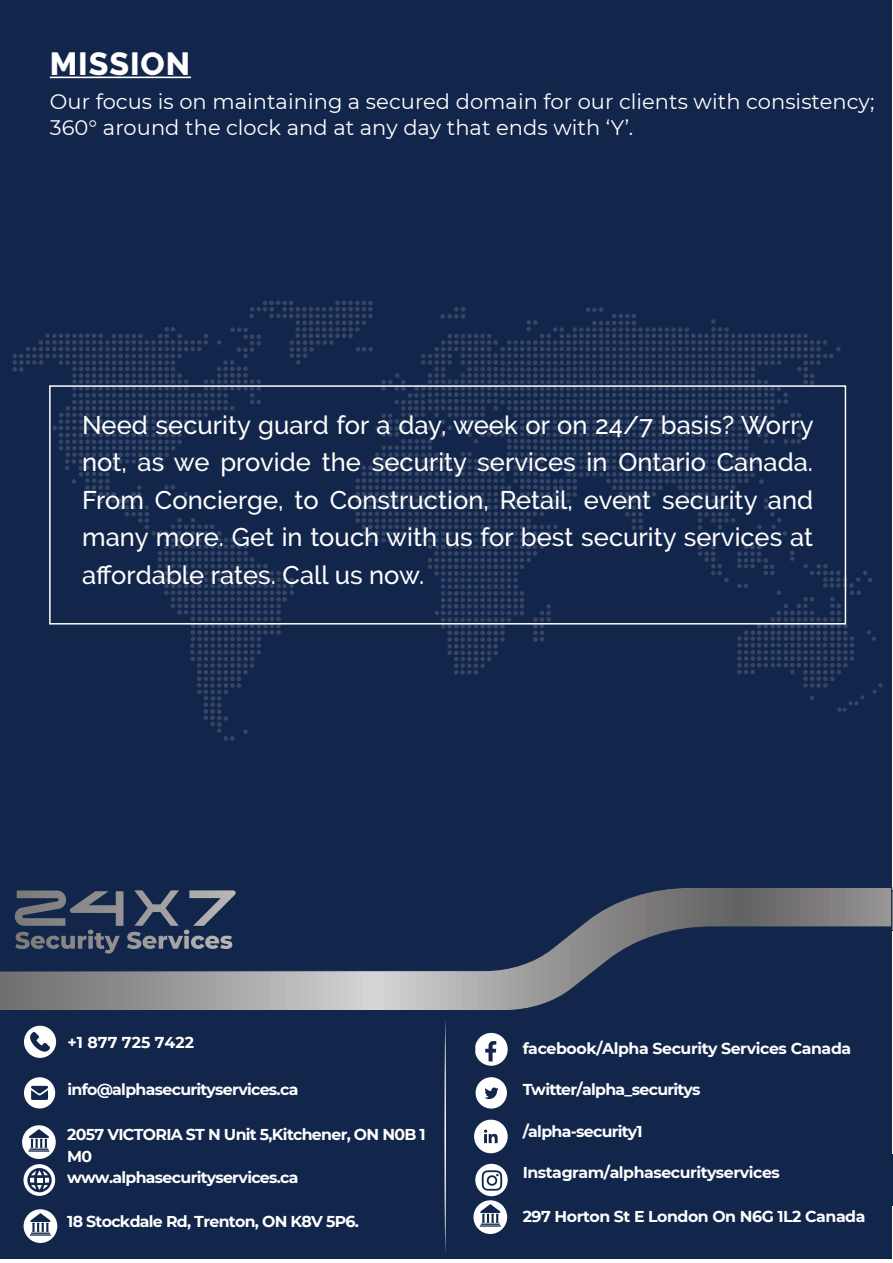
<style>
.page{position:relative;width:893px;height:1263px;background:#fff}
.page>*{position:absolute;margin:0;border:0;box-sizing:border-box;transform-origin:0 0}
.t1{font:800 31.95px "Raleway";letter-spacing:.03em;color:#fff}
.t2{font:500 25.5px/37.5px "Raleway";color:#fff;text-align:justify}
.t3{font:21px/25.5px "Montserrat";color:#fff}
.t4{font:700 15.75px/21.1px "Montserrat";letter-spacing:-.045em;color:#fff}
.t5{font:700 15.75px "Montserrat";letter-spacing:-.025em;color:#fff}
.t6{font:700 15.75px "Montserrat";color:#fff}
.s1{font-style:inherit}
</style>
<div class="page">
<hr style="left:891px;top:1155px;width:2px;height:51px;background:#12254a">
<svg style="left:892px;top:891px;width:1px;height:40px"></svg>
<div style="left:0;top:0;width:892px;height:1259px;background:#12254a"></div>
<svg style="left:0;top:888px;width:892px;height:122px"></svg>
<svg style="left:15px;top:890px;width:221px;height:63px"></svg>
<svg style="left:444px;top:1020px;width:2px;height:233px"></svg>
<svg style="left:12px;top:301px;width:871px;height:440px"></svg>
<div style="left:49px;top:385px;width:797px;height:239px;border:2px solid #fff"></div>
<hr style="left:50px;top:77px;width:141px;height:1px;background:#fff">
<svg style="left:24px;top:1026px;width:32px;height:32px"></svg>
<svg style="left:24px;top:1077px;width:31px;height:31px"></svg>
<svg style="left:22px;top:1125px;width:34px;height:71px"></svg>
<svg style="left:476px;top:1077px;width:31px;height:31px"></svg>
<svg style="left:475px;top:1033px;width:33px;height:33px"></svg>
<svg style="left:473px;top:1164px;width:35px;height:70px"></svg>
<svg style="left:474px;top:1120px;width:34px;height:33px"></svg>
<svg style="left:24px;top:1209px;width:33px;height:34px"></svg>
<p class="t1" style="left:50px;top:46px;width:142px">MISSION</p>
<p class="t3" style="left:50px;top:89px;width:826px">Our focus is on maintaining a secured domain for our clients with consistency;<br>360° around the clock and at any day that ends with ‘Y’.</p>
<p class="t2" style="left:82px;top:406px;width:733px">Need security guard for a day, week or on 24/7 basis? Worry not, as we provide the security services in Ontario Canada.<br>From Concierge, to Construction, Retail, event security and many more. Get in touch with us for best security services at affordable rates. Call us now.</p>
<p class="t6" style="left:68px;top:1031px;width:128px">+1 877 725 7422</p>
<p class="t5" style="left:523px;top:1037px;width:330px">facebook/Alpha Security Services Canada</p>
<p class="t4" style="left:68px;top:1078px;width:232px">info@alphasecurityservices.ca</p>
<p class="t4" style="left:523px;top:1078px;width:179px">Twitter/alpha_securitys</p>
<p class="t4" style="left:523px;top:1120px;width:122px">/alpha-security1</p>
<p class="t4" style="left:67px;top:1123px;width:360px">2057 <span class="s1">V</span>ICTO<span class="s1">R</span>IA ST N <span class="s1">U</span>nit 5,Kitchener, ON N0<span class="s1">B</span> 1<br>M0<br>www.alphasecurityservices.ca</p>
<p class="t4" style="left:67px;top:1210px;width:293px">18 Stockdale <span class="s1">R</span>d, Trenton, ON K8<span class="s1">V</span> 5<span class="s1">P</span>6.</p>
<p class="t5" style="left:523px;top:1205px;width:344px">297 <span class="s1">H</span>orton St <span class="s1">E</span> London On N6G 1L2 Canada</p>
<p class="t5" style="left:523px;top:1161px;width:259px">Instagram/alphasecurityservices</p>
</div>
